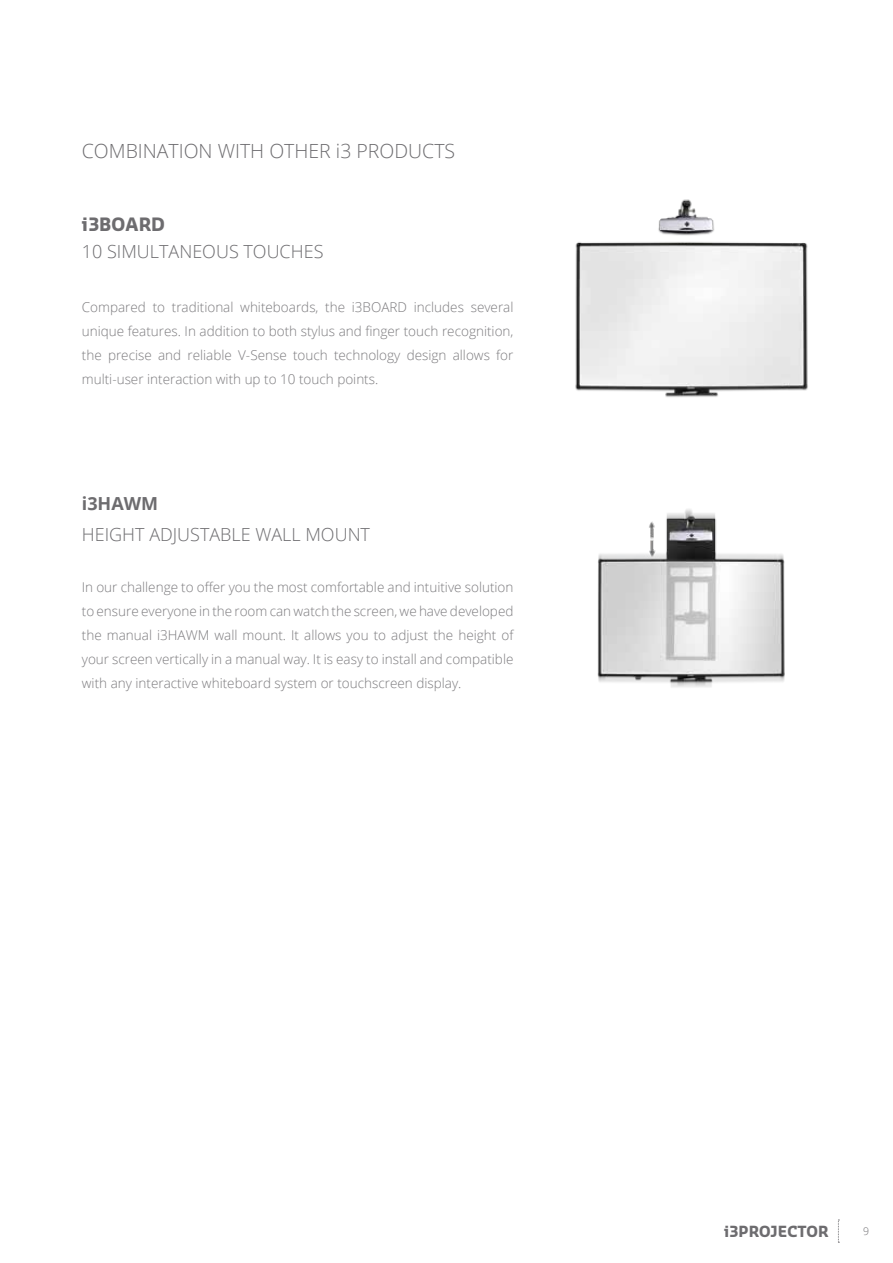
<style>
.page{position:relative;width:893px;height:1263px;background:#fff}
.page>*{position:absolute;margin:0;border:0;box-sizing:border-box;transform-origin:0 0}
.t1{font:300 19.5px "Open Sans";color:#6d6c6f}
.t2{font:300 18px "Open Sans";color:#6d6c6f}
.t3{font:700 18px "Sansa";color:#6d6c6f}
.t4{font:700 18px "Open Sans";color:#6d6c6f}
.t5{font:700 15px "Sansa";color:#6d6c6f}
.t6{font:300 13.5px/24px "Open Sans";color:#7b7a7d;text-align:justify}
.t7{font:300 10.5px "Open Sans";color:#6d6c6f}
</style>
<div class="page">
<img style="left:575px;top:199px;width:233px;height:198px">
<img style="left:597px;top:509px;width:188px;height:178px">
<svg style="left:838px;top:1219px;width:1px;height:24px"></svg>
<h1 class="t1" style="left:82px;top:138px;width:375px">COMBINATION WITH OTHER i3 PRODUCTS</h1>
<h2 class="t3" style="left:82px;top:212px;width:84px">i3BOARD</h2>
<h2 class="t2" style="left:82px;top:239px;width:243px">10 SIMULTANEOUS TOUCHES</h2>
<p class="t6" style="left:82px;top:294px;width:433px">Compared to traditional whiteboards, the i3BOARD includes several unique features. In addition to both stylus and finger touch recognition, the precise and reliable V-Sense touch technology design allows for multi-user interaction with up to 10 touch points.</p>
<h2 class="t4" style="left:82px;top:490px;width:78px">i3HAWM</h2>
<h2 class="t2" style="left:82px;top:522px;width:290px">HEIGHT ADJUSTABLE WALL MOUNT</h2>
<p class="t6" style="left:82px;top:575px;width:433px">In our challenge to offer you the most comfortable and intuitive solution to ensure everyone in the room can watch the screen, we have developed the manual i3HAWM wall mount. It allows you to adjust the height of your screen vertically in a manual way. It is easy to install and compatible with any interactive whiteboard system or touchscreen display.</p>
<p class="t5" style="left:724px;top:1222px;width:106px">i3PROJECTOR</p>
<p class="t7" style="left:863px;top:1224px;width:7px">9</p>
</div>
